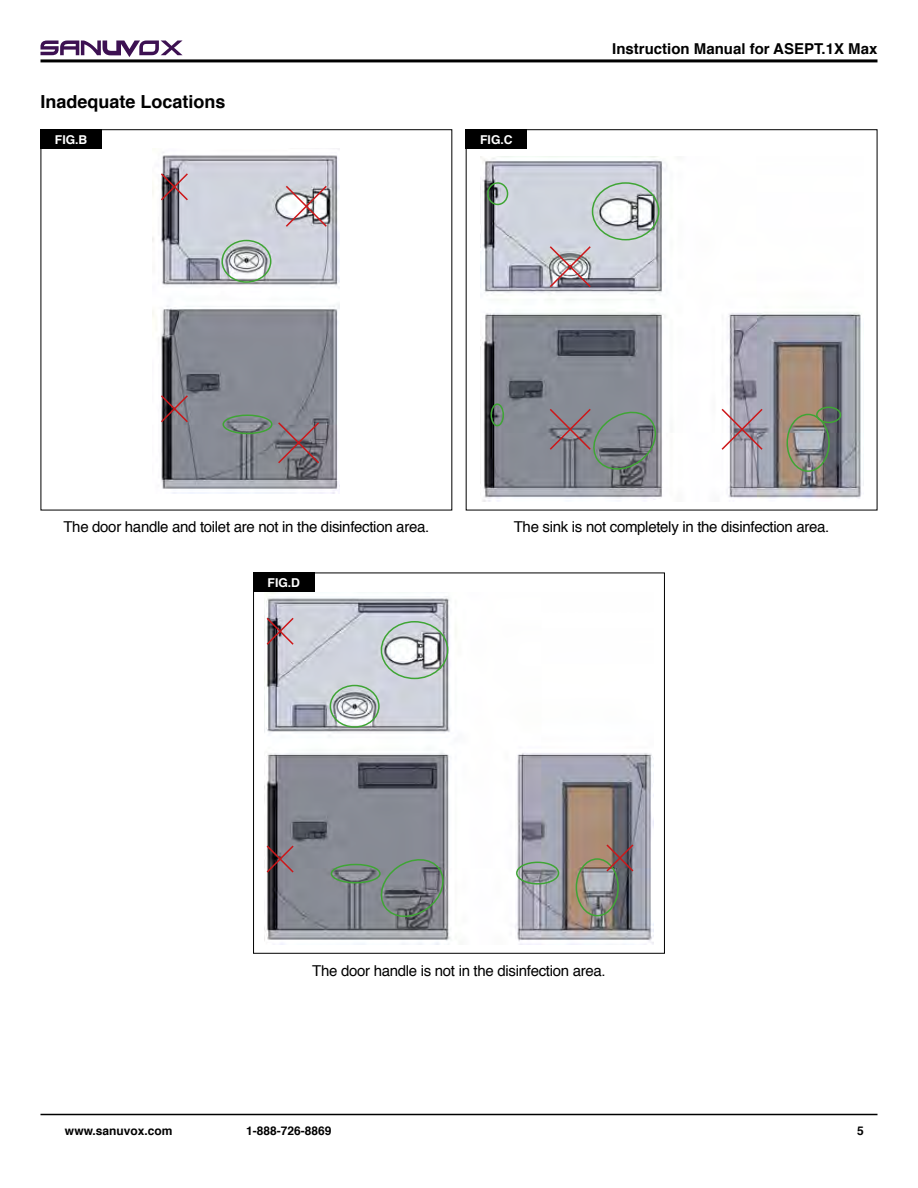
<style>
.page{position:relative;width:918px;height:1188px;background:#fff}
.page>*{position:absolute;margin:0;border:0;box-sizing:border-box;transform-origin:0 0}
.t1{font:700 18px "Helvetica";color:#000}
.t2{font:15px "Helvetica";letter-spacing:-.02em;color:#000}
.t3{font:700 15px "Helvetica";color:#000}
.t4{font:700 12.15px "Helvetica";color:#fff}
.t5{font:700 12px "Helvetica";color:#000}
</style>
<div class="page">
<svg style="left:40px;top:41px;width:143px;height:16px"></svg>
<hr style="left:40px;top:59px;width:838px;height:3px;background:#000">
<hr style="left:40px;top:1114px;width:838px;height:1px;background:#000">
<img style="left:153px;top:149px;width:187px;height:345px">
<img style="left:265px;top:592px;width:388px;height:353px">
<img style="left:480px;top:156px;width:381px;height:345px">
<div style="left:592px;top:182px;width:67px;height:58px;border:2px solid #3fa535;border-radius:50%"></div>
<div style="left:381px;top:621px;width:67px;height:58px;border:2px solid #3fa535;border-radius:50%"></div>
<div style="left:787px;top:414px;width:43px;height:58px;border:2px solid #3fa535;border-radius:50%"></div>
<div style="left:576px;top:858px;width:43px;height:58px;border:2px solid #3fa535;border-radius:50%"></div>
<div style="left:516px;top:862px;width:43px;height:23px;border:2px solid #3fa535;border-radius:50%"></div>
<div style="left:816px;top:407px;width:25px;height:16px;border:2px solid #3fa535;border-radius:50%"></div>
<div style="left:221px;top:240px;width:50px;height:43px;border:2px solid #3fa535;border-radius:50%"></div>
<div style="left:330px;top:685px;width:50px;height:43px;border:2px solid #3fa535;border-radius:50%"></div>
<div style="left:223px;top:415px;width:50px;height:19px;border:2px solid #3fa535;border-radius:50%"></div>
<div style="left:331px;top:864px;width:50px;height:19px;border:2px solid #3fa535;border-radius:50%"></div>
<div style="left:487px;top:182px;width:21px;height:23px;border:2px solid #3fa535;border-radius:50%"></div>
<div style="left:491px;top:403px;width:13px;height:23px;border:2px solid #3fa535;border-radius:50%"></div>
<svg style="left:377px;top:855px;width:70px;height:66px;background:#798082"></svg>
<svg style="left:284px;top:184px;width:44px;height:44px"></svg>
<svg style="left:548px;top:245px;width:44px;height:44px;background:#afa3a8"></svg>
<svg style="left:548px;top:407px;width:112px;height:66px;background:#7f8186"></svg>
<svg style="left:720px;top:407px;width:44px;height:44px"></svg>
<svg style="left:277px;top:421px;width:44px;height:44px;background:#7d6f77"></svg>
<svg style="left:159px;top:172px;width:31px;height:30px"></svg>
<svg style="left:159px;top:394px;width:31px;height:30px"></svg>
<svg style="left:265px;top:616px;width:30px;height:30px"></svg>
<svg style="left:265px;top:844px;width:30px;height:30px"></svg>
<svg style="left:605px;top:843px;width:30px;height:30px"></svg>
<div style="left:40px;top:129px;width:62px;height:20px;background:#000"></div>
<div style="left:253px;top:573px;width:61px;height:19px;background:#000"></div>
<div style="left:466px;top:129px;width:61px;height:20px;background:#000"></div>
<p class="t1" style="left:40px;top:87px;width:187px">Inadequate Locations</p>
<p class="t4" style="left:55px;top:130px;width:34px">FIG.B</p>
<p class="t4" style="left:480px;top:130px;width:34px">FIG.C</p>
<p class="t3" style="left:612px;top:37px;width:267px">Instruction Manual for ASEPT.1X Max</p>
<p class="t2" style="left:63px;top:516px;width:367px">The door handle and toilet are not in the disinfection area.</p>
<p class="t4" style="left:268px;top:573px;width:34px">FIG.D</p>
<p class="t2" style="left:514px;top:516px;width:317px">The sink is not completely in the disinfection area.</p>
<p class="t2" style="left:312px;top:959px;width:295px">The door handle is not in the disinfection area.</p>
<p class="t5" style="left:65px;top:1121px;width:109px">www.sanuvox.com</p>
<p class="t5" style="left:246px;top:1121px;width:87px">1-888-726-8869</p>
<p class="t5" style="left:857px;top:1121px;width:8px">5</p>
</div>
